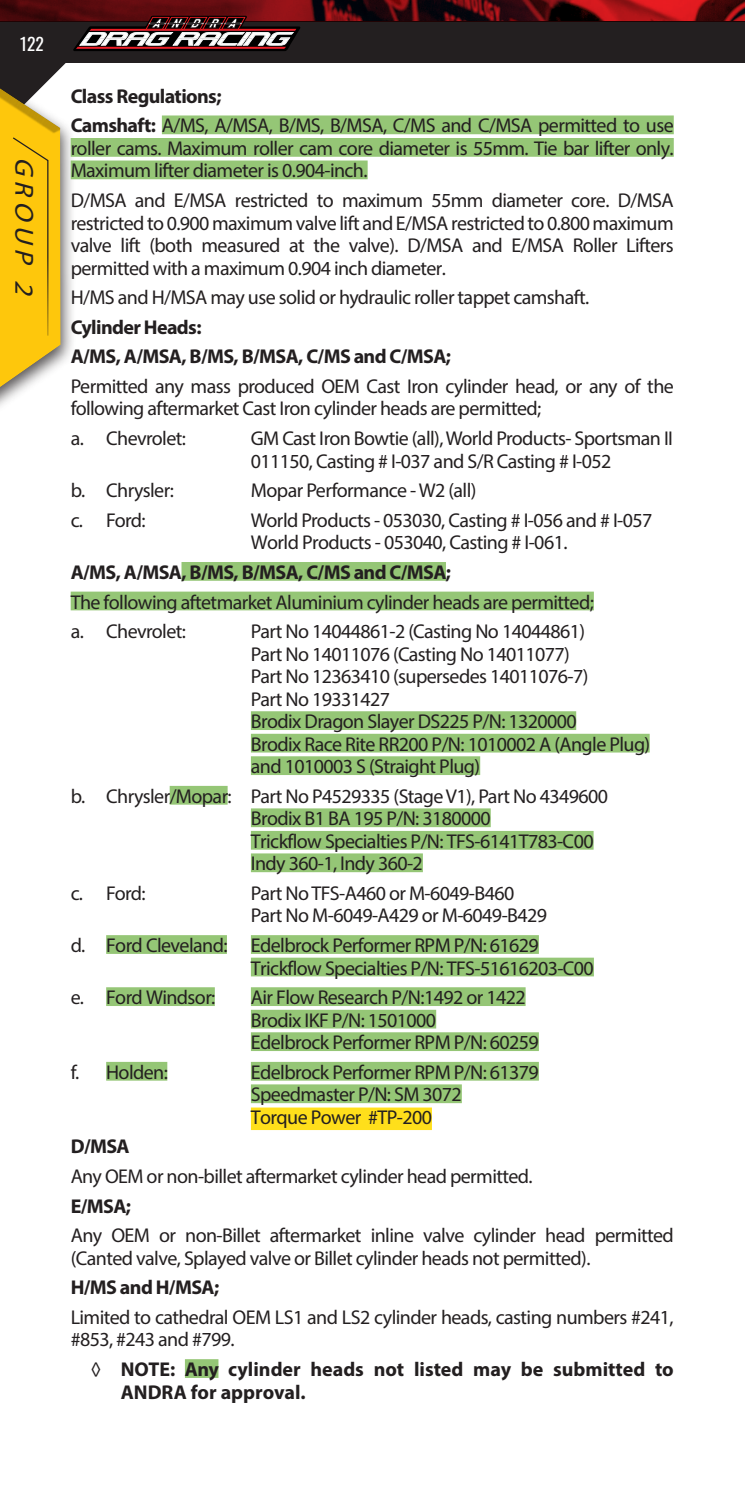
<style>
.page{position:relative;width:745px;height:1489px;background:#fff}
.page>*{position:absolute;margin:0;border:0;box-sizing:border-box;transform-origin:0 0}
.t1{font:italic 26px "Myriad Pro";color:#231f20;scale:1.05 1}
.BODY_COPY{font:20px/22.5px "Myriad Pro";letter-spacing:-.03em;color:#231f20}
.BODY_COPY-2{font:700 20px "Myriad Pro";letter-spacing:-.03em;color:#231f20}
.BODY_COPY-3{font:700 20px/22.5px "Myriad Pro";color:#231f20}
.t2{font:17.5px "Oswald";color:#fff}
.s1{font-weight:700}
.s2{font-weight:400}
</style>
<div class="page">
<div style="left:0;top:0;width:744px;height:63px;background:#231f20"></div>
<svg style="left:0;top:0;width:744px;height:21px;background:#5f0c10"></svg>
<svg style="left:0;top:15px;width:300px;height:391px"></svg>
<div style="left:162px;top:115px;width:511px;height:19px;background:#95c676"></div>
<div style="left:71px;top:138px;width:602px;height:19px;background:#95c676"></div>
<div style="left:71px;top:160px;width:296px;height:19px;background:#95c676"></div>
<div style="left:181px;top:562px;width:264px;height:18px;background:#95c676"></div>
<div style="left:71px;top:591px;width:522px;height:19px;background:#95c676"></div>
<div style="left:251px;top:711px;width:325px;height:19px;background:#95c676"></div>
<div style="left:251px;top:733px;width:398px;height:19px;background:#95c676"></div>
<div style="left:251px;top:756px;width:229px;height:19px;background:#95c676"></div>
<div style="left:169px;top:785px;width:58px;height:19px;background:#95c676"></div>
<div style="left:251px;top:808px;width:239px;height:19px;background:#95c676"></div>
<div style="left:251px;top:830px;width:342px;height:19px;background:#95c676"></div>
<div style="left:251px;top:853px;width:171px;height:19px;background:#95c676"></div>
<div style="left:106px;top:935px;width:121px;height:18px;background:#95c676"></div>
<div style="left:251px;top:935px;width:287px;height:18px;background:#95c676"></div>
<div style="left:251px;top:957px;width:342px;height:19px;background:#95c676"></div>
<div style="left:106px;top:987px;width:109px;height:18px;background:#95c676"></div>
<div style="left:251px;top:987px;width:274px;height:18px;background:#95c676"></div>
<div style="left:251px;top:1009px;width:185px;height:19px;background:#95c676"></div>
<div style="left:251px;top:1032px;width:287px;height:18px;background:#95c676"></div>
<div style="left:106px;top:1061px;width:61px;height:19px;background:#95c676"></div>
<div style="left:251px;top:1061px;width:287px;height:19px;background:#95c676"></div>
<div style="left:251px;top:1084px;width:210px;height:19px;background:#95c676"></div>
<div style="left:251px;top:1107px;width:180px;height:22px;background:#ffdf1b"></div>
<div style="left:185px;top:1358px;width:33px;height:19px;background:#95c676"></div>
<p class="t2" style="left:20px;top:29px;width:25px">122</p>
<h1 class="t1" style="left:40px;top:157px;width:140px;rotate:90deg">GROUP 2</h1>
<p class="BODY_COPY-2" style="left:71px;top:83px;width:152px">Class Regulations;</p>
<p class="BODY_COPY" style="left:71px;top:114px;width:604px;text-align:justify"><span class="s1">Camshaft:</span> A/MS, A/MSA, B/MS, B/MSA, C/MS and C/MSA permitted to use roller cams. Maximum roller cam core diameter is 55mm. Tie bar lifter only.<br>Maximum lifter diameter is 0.904-inch.</p>
<p class="BODY_COPY" style="left:71px;top:189px;width:604px;text-align:justify">D/MSA and E/MSA restricted to maximum 55mm diameter core. D/MSA restricted to 0.900 maximum valve lift and E/MSA restricted to 0.800 maximum valve lift (both measured at the valve). D/MSA and E/MSA Roller Lifters permitted with a maximum 0.904 inch diameter.</p>
<p class="BODY_COPY" style="left:71px;top:286px;width:520px">H/MS and H/MSA may use solid or hydraulic roller tappet camshaft.</p>
<p class="BODY_COPY-2" style="left:71px;top:314px;width:132px">Cylinder Heads:</p>
<p class="BODY_COPY-2" style="left:71px;top:343px;width:382px">A/MS, A/MSA, B/MS, B/MSA, C/MS and C/MSA;</p>
<p class="BODY_COPY" style="left:71px;top:374px;width:604px">Permitted any mass produced OEM Cast Iron cylinder head, or any of the following aftermarket Cast Iron cylinder heads are permitted;</p>
<p class="BODY_COPY" style="left:71px;top:427px;width:117px">a. Chevrolet:</p>
<p class="BODY_COPY" style="left:251px;top:427px;width:423px">GM Cast Iron Bowtie (all), World Products- Sportsman II<br>011150, Casting # I-037 and S/R Casting # I-052</p>
<p class="BODY_COPY" style="left:71px;top:479px;width:105px">b. Chrysler:</p>
<p class="BODY_COPY" style="left:251px;top:479px;width:227px">Mopar Performance - W2 (all)</p>
<p class="BODY_COPY" style="left:71px;top:508px;width:76px">c. Ford:</p>
<p class="BODY_COPY" style="left:251px;top:508px;width:403px">World Products - 053030, Casting # I-056 and # I-057<br>World Products - 053040, Casting # I-061.</p>
<p class="BODY_COPY-2" style="left:71px;top:559px;width:382px">A/MS, A/MSA, B/MS, B/MSA, C/MS and C/MSA;</p>
<p class="BODY_COPY" style="left:71px;top:590px;width:524px">The following aftetmarket Aluminium cylinder heads are permitted;</p>
<p class="BODY_COPY" style="left:71px;top:619px;width:117px">a. Chevrolet:</p>
<p class="BODY_COPY" style="left:251px;top:619px;width:400px">Part No 14044861-2 (Casting No 14044861)<br>Part No 14011076 (Casting No 14011077)<br>Part No 12363410 (supersedes 14011076-7)<br>Part No 19331427<br>Brodix Dragon Slayer DS225 P/N: 1320000<br>Brodix Race Rite RR200 P/N: 1010002 A (Angle Plug) and 1010003 S (Straight Plug)</p>
<p class="BODY_COPY" style="left:251px;top:784px;width:358px;text-indent:-180px">b. Chrysler/Mopar: Part No P4529335 (Stage V1), Part No 4349600<br>Brodix B1 BA 195 P/N: 3180000<br>Trickflow Specialties P/N: TFS-6141T783-C00<br>Indy 360-1, Indy 360-2</p>
<p class="BODY_COPY" style="left:71px;top:881px;width:76px">c. Ford:</p>
<p class="BODY_COPY" style="left:251px;top:881px;width:297px">Part No TFS-A460 or M-6049-B460<br>Part No M-6049-A429 or M-6049-B429</p>
<p class="BODY_COPY" style="left:251px;top:933px;width:344px;text-indent:-180px">d. Ford Cleveland: Edelbrock Performer RPM P/N: 61629<br>Trickflow Specialties P/N: TFS-51616203-C00</p>
<p class="BODY_COPY" style="left:71px;top:985px;width:146px">e. Ford Windsor:</p>
<p class="BODY_COPY" style="left:251px;top:985px;width:289px">Air Flow Research P/N:1492 or 1422<br>Brodix IKF P/N: 1501000<br>Edelbrock Performer RPM P/N: 60259</p>
<p class="BODY_COPY" style="left:71px;top:1060px;width:99px">f. Holden:</p>
<p class="BODY_COPY" style="left:251px;top:1060px;width:289px">Edelbrock Performer RPM P/N: 61379<br>Speedmaster P/N: SM 3072<br>Torque Power #TP-200</p>
<p class="BODY_COPY-2" style="left:71px;top:1133px;width:60px">D/MSA</p>
<p class="BODY_COPY" style="left:71px;top:1164px;width:463px">Any OEM or non-billet aftermarket cylinder head permitted.</p>
<p class="BODY_COPY-2" style="left:71px;top:1192px;width:62px">E/MSA;</p>
<p class="BODY_COPY" style="left:71px;top:1223px;width:604px">Any OEM or non-Billet aftermarket inline valve cylinder head permitted (Canted valve, Splayed valve or Billet cylinder heads not permitted).</p>
<p class="BODY_COPY-2" style="left:71px;top:1274px;width:150px">H/MS and H/MSA;</p>
<p class="BODY_COPY" style="left:71px;top:1305px;width:604px">Limited to cathedral OEM LS1 and LS2 cylinder heads, casting numbers #241, #853, #243 and #799.</p>
<p class="BODY_COPY-3" style="left:121px;top:1357px;width:554px;text-indent:-30px"><span class="s2">◊</span> NOTE: Any cylinder heads not listed may be submitted to<br>ANDRA for approval.</p>
</div>
